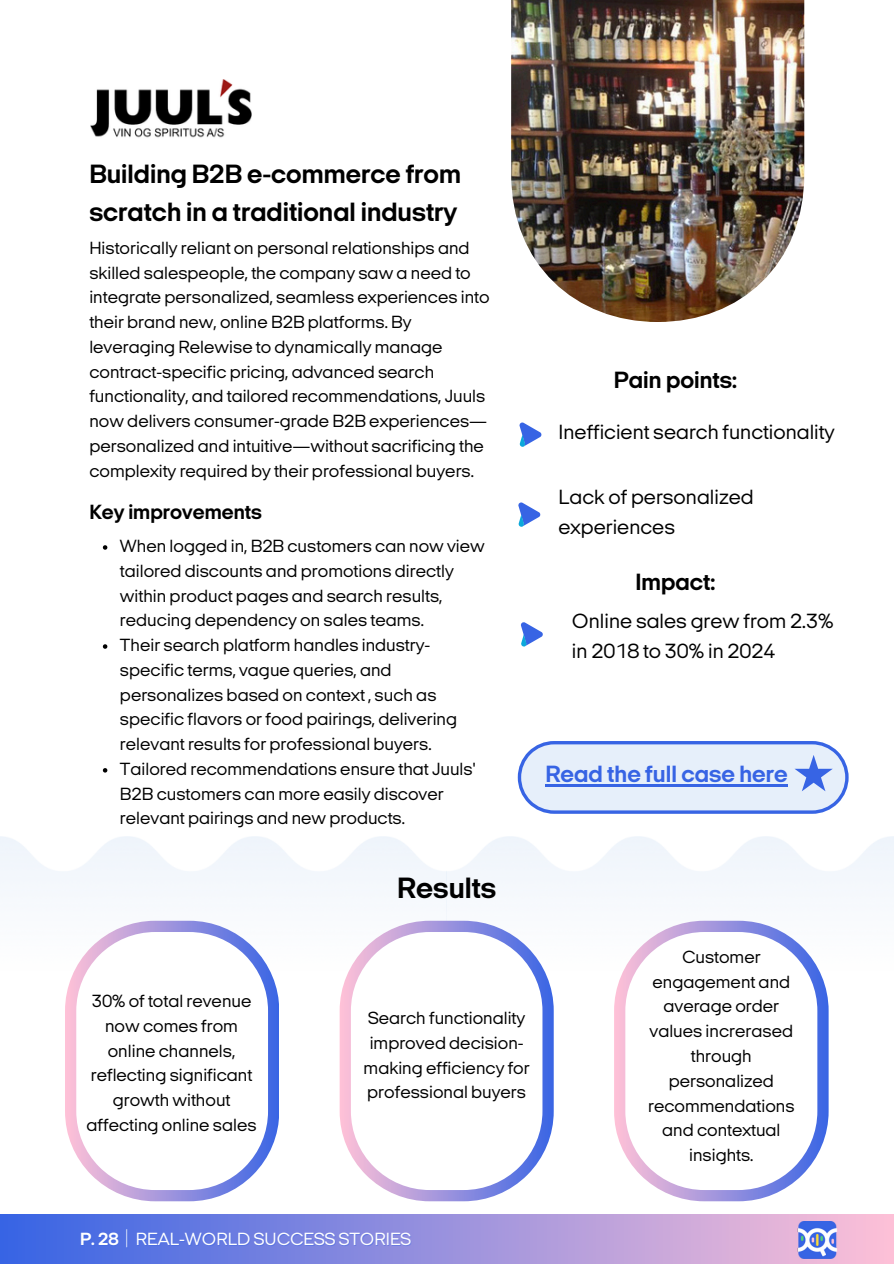
<style>
.page{position:relative;width:894px;height:1264px;background:#fff}
.page>*{position:absolute;margin:0;border:0;box-sizing:border-box;transform-origin:0 0}
.t1{font:700 30px "Italian Plate No 2 Expanded";color:#000}
.t2{font:700 27px/37.2px "Italian Plate No 2 Expanded";color:#000}
.t3{font:700 24px "Italian Plate No 2 Expanded";color:#3764e4}
.t4{font:700 24px "Italian Plate No 2 Expanded";color:#000}
.t5{font:21px/29.2px "Italian Plate No 2 Expanded";color:#000}
.t6{font:700 21px "Italian Plate No 2 Expanded";color:#000}
.t7{font:18px/24.8px "Italian Plate No 2 Expanded";color:#000;text-align:center}
.t8{font:18px "Italian Plate No 2 Expanded";color:#fff}
.s1{font-weight:700;color:rgb(55 100 228/.4)}
.s2{font-family:"Noto Sans CJ Ksc"}
</style>
<div class="page">
<img style="left:511px;top:0;width:293px;height:322px">
<svg style="left:65px;top:920px;width:214px;height:280px"></svg>
<svg style="left:339px;top:920px;width:214px;height:280px"></svg>
<svg style="left:614px;top:920px;width:214px;height:280px"></svg>
<svg style="left:519px;top:422px;width:22px;height:25px"></svg>
<svg style="left:518px;top:502px;width:22px;height:25px"></svg>
<svg style="left:521px;top:622px;width:21px;height:25px"></svg>
<svg style="left:517px;top:741px;width:331px;height:72px;background:#d2dff7"></svg>
<img style="left:91px;top:80px;width:161px;height:58px">
<svg style="left:103px;top:545px;width:4px;height:4px"></svg>
<svg style="left:103px;top:644px;width:4px;height:4px"></svg>
<svg style="left:103px;top:768px;width:4px;height:4px"></svg>
<hr style="left:545px;top:784px;width:242px;height:3px;background:#3764e4">
<div style="left:0;top:1214px;width:893px;height:49px;background:linear-gradient(to right,#3865e4,#f9bed7)"></div>
<img style="left:792px;top:1221px;width:48px;height:37px">
<h2 class="t2" style="left:89px;top:158px;width:373px">Building B2B e-commerce from scratch in a traditional industry</h2>
<p class="t7" style="left:89px;top:237px;width:401px;text-align:left">Historically reliant on personal relationships and skilled salespeople, the company saw a need to integrate personalized, seamless experiences into their brand new, online B2B platforms. By leveraging Relewise to dynamically manage contract-specific pricing, advanced search functionality, and tailored recommendations, Juuls now delivers consumer-grade B2B experiences— personalized and intuitive—without sacrificing the complexity required by their professional buyers.</p>
<p class="t6" style="left:89px;top:503px;width:174px">Key improvements</p>
<p class="t7" style="left:120px;top:535px;width:366px;text-align:left">When logged in, B2B customers can now view tailored discounts and promotions directly within product pages and search results, reducing dependency on sales teams.<br>Their search platform handles industry&shy;specific terms, vague queries, and personalizes based on context , such as specific flavors or food pairings, delivering relevant results for professional buyers.<br>Tailored recommendations ensure that Juuls' B2B customers can more easily discover relevant pairings and new products.</p>
<h1 class="t1" style="left:397px;top:875px;width:100px">Results</h1>
<h3 class="t4" style="left:613px;top:369px;width:125px">Pain points:</h3>
<p class="t5" style="left:558px;top:419px;width:277px">Inefficient search functionality</p>
<p class="t5" style="left:558px;top:484px;width:197px">Lack of personalized experiences</p>
<p class="t4" style="left:635px;top:571px;width:81px">Impact:</p>
<p class="t5" style="left:571px;top:608px;width:263px">Online sales grew from 2.3% in 2018 to 30% in 2024</p>
<h3 class="t3" style="left:545px;top:764px;width:244px">Read the full case here</h3>
<p class="t7" style="left:86px;top:990px;width:171px">30% of total revenue now comes from online channels, reflecting significant growth without affecting online sales</p>
<p class="t7" style="left:363px;top:1007px;width:167px">Search functionality improved decision&shy;making efficiency for professional buyers</p>
<p class="t7" style="left:648px;top:946px;width:148px">Customer engagement and average order values increrased through personalized recommendations and contextual insights.</p>
<p class="t8" style="left:81px;top:1231px;width:332px"><span class="s1">P. 28</span><span class="s2">│</span>REAL-WORLD SUCCESS STORIES</p>
</div>
